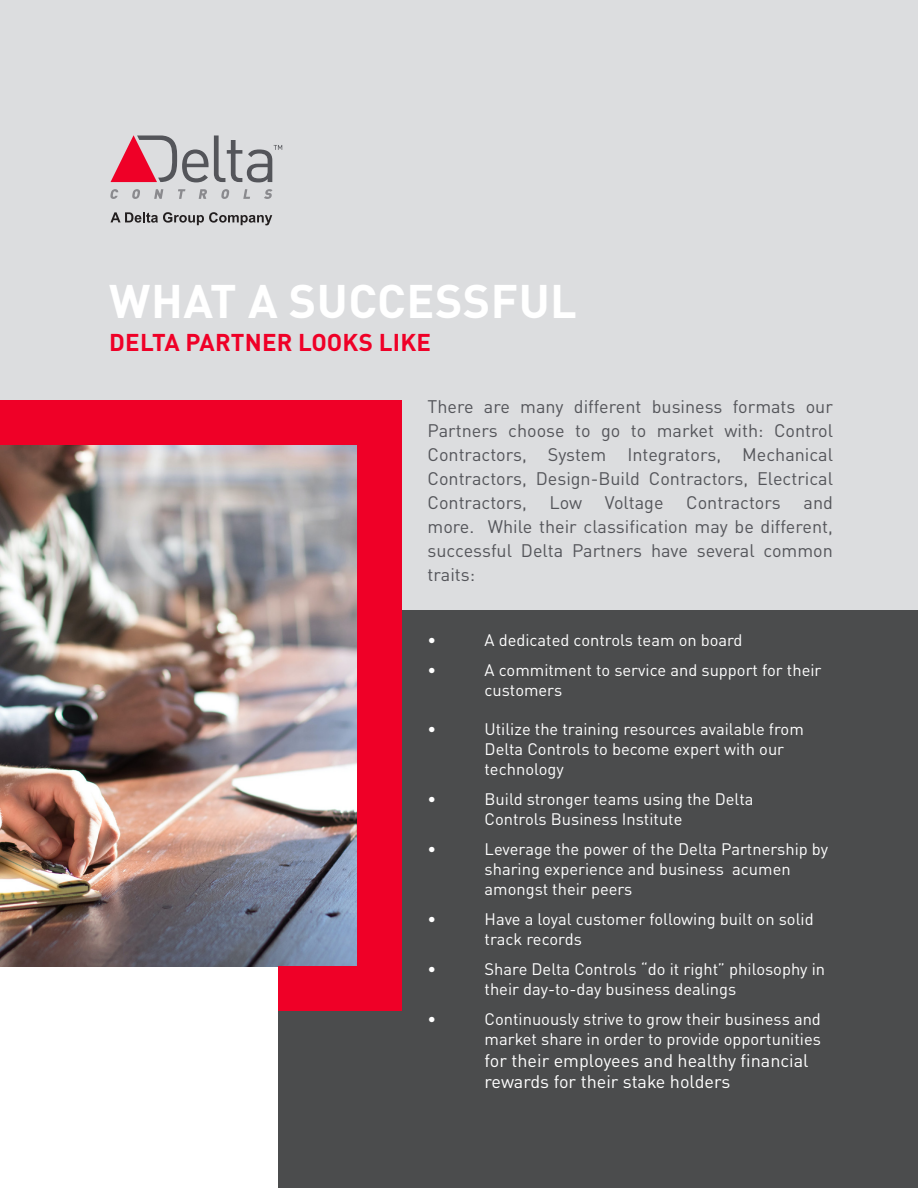
<style>
.page{position:relative;width:918px;height:1188px;background:#fff}
.page>*{position:absolute;margin:0;border:0;box-sizing:border-box;transform-origin:0 0}
.Cover_Title_02{font:700 46.5px "DIN Pro";letter-spacing:.01em;color:#fff}
.Small_Title_01{font:700 24px "DIN Pro";letter-spacing:.01em;color:#ef0027}
.t1{font:18px/24px "DIN Pro";color:#54555a;text-align:justify}
.t2{font:18px/21.6px "DIN Pro";color:#fff}
.t3{font:16.5px/19.8px "DIN Pro";color:#fff}
</style>
<div class="page">
<div style="left:278px;top:610px;width:640px;height:578px;background:#4b4c4d"></div>
<div style="left:0;top:0;width:918px;height:610px;background:#dcdddf"></div>
<img style="left:0;top:445px;width:357px;height:521px">
<div style="left:357px;top:401px;width:44px;height:610px;background:#ef0027"></div>
<div style="left:278px;top:966px;width:123px;height:45px;background:#ef0027"></div>
<div style="left:0;top:401px;width:401px;height:44px;background:#ef0027"></div>
<svg style="left:110px;top:212px;width:162px;height:13px"></svg>
<svg style="left:110px;top:189px;width:8px;height:10px"></svg>
<svg style="left:132px;top:189px;width:8px;height:10px"></svg>
<svg style="left:154px;top:189px;width:9px;height:10px"></svg>
<svg style="left:178px;top:189px;width:7px;height:10px"></svg>
<svg style="left:199px;top:189px;width:8px;height:10px"></svg>
<svg style="left:221px;top:189px;width:8px;height:10px"></svg>
<svg style="left:243px;top:189px;width:7px;height:10px"></svg>
<svg style="left:264px;top:189px;width:9px;height:10px"></svg>
<svg style="left:111px;top:135px;width:171px;height:47px"></svg>
<p class="Cover_Title_02" style="left:109px;top:262px;width:469px">WHAT A SUCCESSFUL</p>
<p class="Small_Title_01" style="left:109px;top:322px;width:323px">DELTA PARTNER LOOKS LIKE</p>
<p class="t1" style="left:428px;top:393px;width:407px">There are many different business formats our Partners choose to go to market with: Control Contractors, System Integrators, Mechanical Contractors, Design-Build Contractors, Electrical Contractors,</p>
<p class="t1" style="left:550px;top:489px;width:34px">Low</p>
<p class="t1" style="left:605px;top:489px;width:60px">Voltage</p>
<p class="t1" style="left:686px;top:489px;width:96px">Contractors</p>
<p class="t1" style="left:428px;top:489px;width:407px;text-indent:376px">and more. While their classification may be different, successful Delta Partners have several common traits:</p>
<p class="t3" style="left:428px;top:628px;width:10px">•</p>
<p class="t3" style="left:485px;top:628px;width:260px">A dedicated controls team on board</p>
<p class="t3" style="left:428px;top:658px;width:10px">•</p>
<p class="t3" style="left:485px;top:658px;width:338px">A commitment to service and support for their customers</p>
<p class="t3" style="left:428px;top:718px;width:10px">•</p>
<p class="t3" style="left:485px;top:718px;width:321px">Utilize the training resources available from<br>Delta Controls to become expert with our technology</p>
<p class="t3" style="left:428px;top:788px;width:10px">•</p>
<p class="t3" style="left:485px;top:788px;width:270px">Build stronger teams using the Delta<br>Controls Business Institute</p>
<p class="t3" style="left:428px;top:838px;width:10px">•</p>
<p class="t3" style="left:485px;top:838px;width:345px">Leverage the power of the Delta Partnership by sharing experience and business acumen amongst their peers</p>
<p class="t3" style="left:428px;top:908px;width:10px">•</p>
<p class="t3" style="left:485px;top:908px;width:331px">Have a loyal customer following built on solid track records</p>
<p class="t3" style="left:428px;top:958px;width:10px">•</p>
<p class="t3" style="left:485px;top:958px;width:342px">Share Delta Controls “do it right” philosophy in their day-to-day business dealings</p>
<p class="t3" style="left:428px;top:1008px;width:10px">•</p>
<p class="t3" style="left:485px;top:1008px;width:338px">Continuously strive to grow their business and market share in order to provide opportunities</p>
<p class="t2" style="left:485px;top:1048px;width:326px">for their employees and healthy financial rewards for their stake holders</p>
</div>
